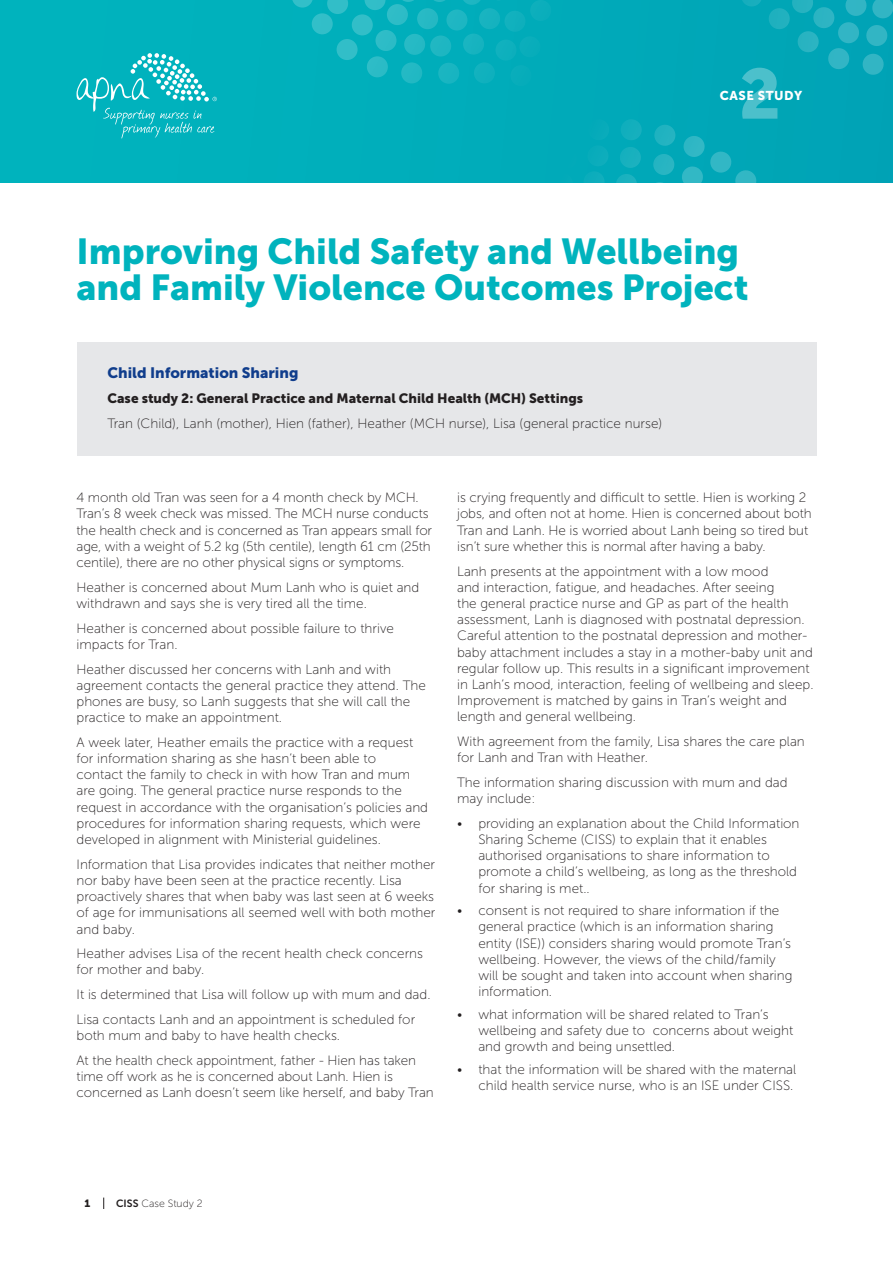
<style>
.page{position:relative;width:893px;height:1263px;background:#fff}
.page>*{position:absolute;margin:0;border:0;box-sizing:border-box;transform-origin:0 0}
.t1{font:70.2px "Museo Sans 900";color:#fff}
.t2{font:35.85px/36.3px "Museo Sans 900";color:#00b3bd}
.t3{font:15px "Museo Sans 900";color:#103d8c}
.t4{font:13.5px/16.2px "Museo Sans 100";color:#231f20}
.t5{font:13.5px "Museo Sans 900";color:#231f20}
.t6{font:12.75px "Museo Sans 900";letter-spacing:.04em;color:#fff}
.t7{font:10.5px "Museo Sans 100";color:#231f20}
.t8{font:10.5px "Museo Sans 900";color:#231f20}
.s1{font-family:"Museo Sans 700"}
</style>
<div class="page">
<svg style="left:103px;top:1197px;width:1px;height:12px"></svg>
<div style="left:77px;top:342px;width:739px;height:114px;background:#e6e7e9"></div>
<div style="left:0;top:0;width:893px;height:183px;background:#00adbb"></div>
<svg style="left:742px;top:0;width:151px;height:76px"></svg>
<svg style="left:463px;top:0;width:17px;height:5px"></svg>
<div style="left:479px;top:8px;width:21px;height:21px;background:#17b3c0;border-radius:50%"></div>
<div style="left:495px;top:40px;width:22px;height:21px;background:#0eb0bd;border-radius:50%"></div>
<div style="left:510px;top:65px;width:22px;height:21px;background:#07adba;border-radius:50%"></div>
<div style="left:474px;top:62px;width:21px;height:21px;background:#10b1be;border-radius:50%"></div>
<div style="left:438px;top:63px;width:21px;height:21px;background:#19b5c1;border-radius:50%"></div>
<div style="left:367px;top:56px;width:21px;height:21px;background:#2cbbc6;border-radius:50%"></div>
<div style="left:336px;top:39px;width:22px;height:21px;background:#32bec8;border-radius:50%"></div>
<div style="left:312px;top:13px;width:21px;height:21px;background:#32bec8;border-radius:50%"></div>
<svg style="left:292px;top:0;width:21px;height:8px"></svg>
<svg style="left:327px;top:0;width:21px;height:14px"></svg>
<div style="left:352px;top:14px;width:21px;height:21px;background:#32bec8;border-radius:50%"></div>
<div style="left:375px;top:30px;width:22px;height:21px;background:#2dbcc7;border-radius:50%"></div>
<div style="left:404px;top:34px;width:21px;height:21px;background:#26bac5;border-radius:50%"></div>
<div style="left:401px;top:62px;width:21px;height:21px;background:#22b8c4;border-radius:50%"></div>
<div style="left:430px;top:35px;width:21px;height:22px;background:#1fb6c2;border-radius:50%"></div>
<div style="left:463px;top:34px;width:21px;height:21px;background:#17b3c0;border-radius:50%"></div>
<div style="left:446px;top:9px;width:21px;height:22px;background:#1eb6c3;border-radius:50%"></div>
<svg style="left:434px;top:0;width:11px;height:2px"></svg>
<svg style="left:403px;top:0;width:11px;height:2px"></svg>
<svg style="left:364px;top:0;width:22px;height:10px"></svg>
<div style="left:387px;top:4px;width:21px;height:21px;background:#2ebcc7;border-radius:50%"></div>
<div style="left:417px;top:8px;width:21px;height:21px;background:#26b9c4;border-radius:50%"></div>
<div style="left:504px;top:11px;width:22px;height:21px;background:#10b0bd;border-radius:50%"></div>
<div style="left:519px;top:36px;width:21px;height:21px;background:#09adbb;border-radius:50%"></div>
<div style="left:530px;top:0;width:21px;height:21px;background:#0baebc;border-radius:50%"></div>
<svg style="left:616px;top:174px;width:21px;height:9px"></svg>
<svg style="left:620px;top:119px;width:22px;height:49px"></svg>
<svg style="left:653px;top:125px;width:104px;height:58px"></svg>
<svg style="left:585px;top:147px;width:23px;height:36px"></svg>
<svg style="left:77px;top:53px;width:140px;height:85px"></svg>
<h1 class="t1" style="left:739px;top:54px;width:44px">2</h1>
<p class="t6" style="left:720px;top:88px;width:84px">CASE STUDY</p>
<p class="t2" style="left:77px;top:233px;width:673px">Improving Child Safety and Wellbeing and Family Violence Outcomes Project</p>
<p class="t3" style="left:107px;top:365px;width:193px">Child Information Sharing</p>
<p class="t5" style="left:107px;top:391px;width:477px">Case study 2: General Practice and Maternal Child Health (MCH) Settings</p>
<p class="t4" style="left:107px;top:415px;width:556px">Tran (Child), Lanh (mother), Hien (father), Heather (MCH nurse), Lisa (general practice nurse)</p>
<p class="t4" style="left:77px;top:490px;width:357px">4 month old Tran was seen for a 4 month check by MCH.<br>Tran’s 8 week check was missed. The MCH nurse conducts the health check and is concerned as Tran appears small for age, with a weight of 5.2 kg (5th centile), length 61 cm (25th centile), there are no other physical signs or symptoms.</p>
<p class="t4" style="left:77px;top:579px;width:344px">Heather is concerned about Mum Lanh who is quiet and withdrawn and says she is very tired all the time.</p>
<p class="t4" style="left:77px;top:620px;width:319px">Heather is concerned about possible failure to thrive impacts for Tran.</p>
<p class="t4" style="left:77px;top:661px;width:351px">Heather discussed her concerns with Lanh and with agreement contacts the general practice they attend. The phones are busy, so Lanh suggests that she will call the practice to make an appointment.</p>
<p class="t4" style="left:77px;top:734px;width:353px">A week later, Heather emails the practice with a request for information sharing as she hasn’t been able to<br>contact the family to check in with how Tran and mum are going. The general practice nurse responds to the request in accordance with the organisation’s policies and procedures for information sharing requests, which were developed in alignment with Ministerial guidelines.</p>
<p class="t4" style="left:77px;top:856px;width:360px">Information that Lisa provides indicates that neither mother nor baby have been seen at the practice recently. Lisa proactively shares that when baby was last seen at 6 weeks of age for immunisations all seemed well with both mother and baby.</p>
<p class="t4" style="left:77px;top:946px;width:348px">Heather advises Lisa of the recent health check concerns for mother and baby.</p>
<p class="t4" style="left:77px;top:986px;width:355px">It is determined that Lisa will follow up with mum and dad.</p>
<p class="t4" style="left:77px;top:1011px;width:340px">Lisa contacts Lanh and an appointment is scheduled for both mum and baby to have health checks.</p>
<p class="t4" style="left:77px;top:1052px;width:359px">At the health check appointment, father - Hien has taken time off work as he is concerned about Lanh. Hien is concerned as Lanh doesn’t seem like herself, and baby Tran</p>
<p class="t4" style="left:457px;top:490px;width:356px">is crying frequently and difficult to settle. Hien is working 2 jobs, and often not at home. Hien is concerned about both Tran and Lanh. He is worried about Lanh being so tired but isn’t sure whether this is normal after having a baby.</p>
<p class="t4" style="left:457px;top:563px;width:358px">Lanh presents at the appointment with a low mood<br>and interaction, fatigue, and headaches. After seeing<br>the general practice nurse and GP as part of the health assessment, Lanh is diagnosed with postnatal depression.<br>Careful attention to the postnatal depression and mother&shy;baby attachment includes a stay in a mother-baby unit and regular follow up. This results in a significant improvement in Lanh’s mood, interaction, feeling of wellbeing and sleep.<br>Improvement is matched by gains in Tran’s weight and length and general wellbeing.</p>
<p class="t4" style="left:457px;top:733px;width:349px">With agreement from the family, Lisa shares the care plan for Lanh and Tran with Heather.</p>
<p class="t4" style="left:457px;top:774px;width:332px">The information sharing discussion with mum and dad may include:</p>
<p class="t4" style="left:478px;top:815px;width:323px;text-indent:-21px">• providing an explanation about the Child Information Sharing Scheme (CISS) to explain that it enables authorised organisations to share information to promote a child’s wellbeing, as long as the threshold for sharing is met..</p>
<p class="t4" style="left:478px;top:903px;width:316px;text-indent:-21px">• consent is not required to share information if the general practice (which is an information sharing entity (ISE)) considers sharing would promote Tran’s wellbeing. However, the views of the child/family will be sought and taken into account when sharing information.</p>
<p class="t4" style="left:478px;top:1006px;width:316px;text-indent:-21px">• what information will be shared related to Tran’s wellbeing and safety due to concerns about weight and growth and being unsettled.</p>
<p class="t4" style="left:457px;top:1061px;width:341px;text-align:right">• that the information will be shared with the maternal child health service nurse, who is an ISE under CISS.</p>
<p class="t8" style="left:84px;top:1197px;width:7px">1</p>
<p class="t7" style="left:116px;top:1197px;width:88px"><span class="s1">CISS</span> Case Study 2</p>
</div>
